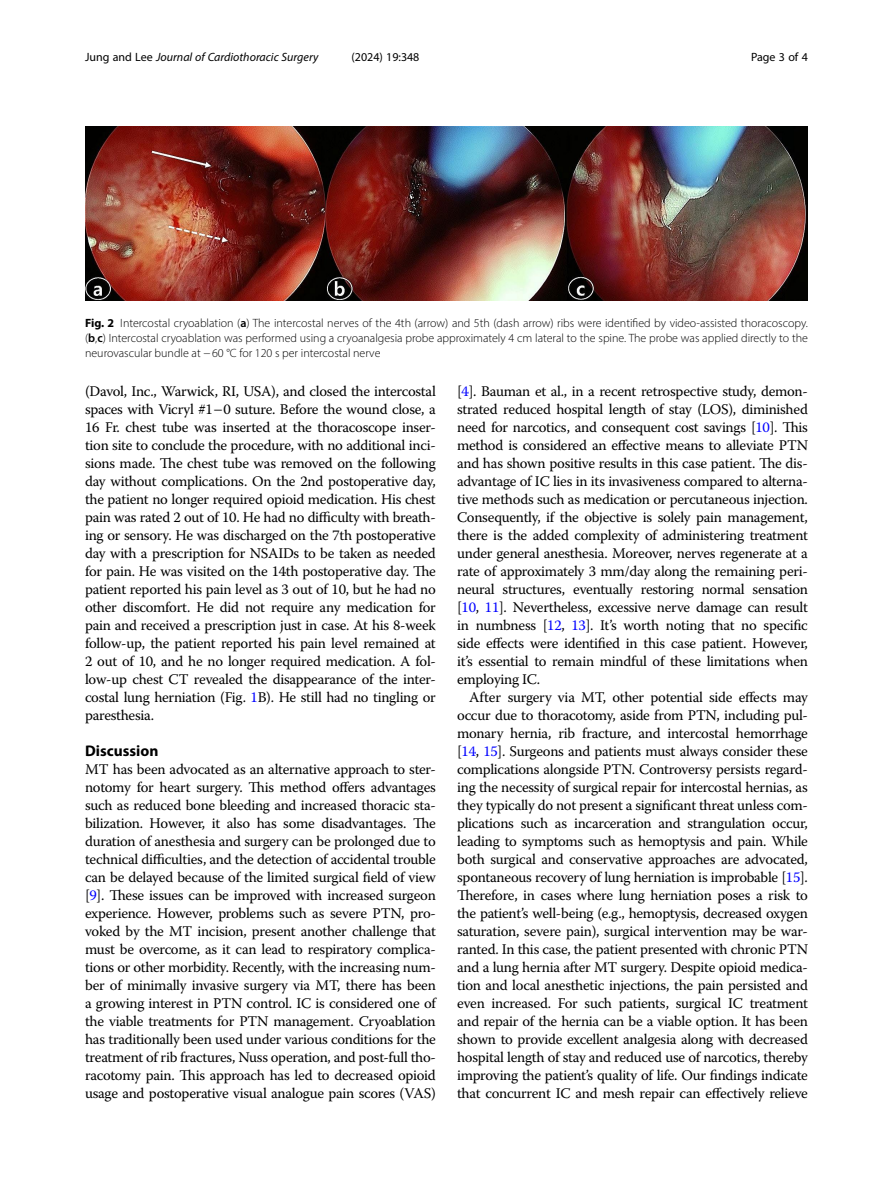
<style>
.page{position:relative;width:893px;height:1191px;background:#fff}
.page>*{position:absolute;margin:0;border:0;box-sizing:border-box;transform-origin:0 0}
.Head_1{font:700 15.45px "Myriad Pro";color:#000}
.Body_Text{font:14.7px/18px "Warnock Pro";letter-spacing:-.02em;color:#000;text-align:justify}
.Body_Text_Indent{font:14.7px/18px "Warnock Pro";letter-spacing:-.02em;color:#000;text-align:justify}
.Figure_Caption{font:300 12px/15px "Myriad Pro";color:#000;text-align:justify}
.t1{font:italic 12px "Myriad Pro";color:#000}
.t2{font:12px "Myriad Pro";color:#000}
.s1{font-style:normal}
.s2{font-weight:700}
.s3{font-weight:600}
.s4{color:#00f}
</style>
<div class="page">
<img style="left:85px;top:126px;width:723px;height:174px">
<p class="t1" style="left:85px;top:50px;width:235px"><span class="s1">Jung and Lee</span> Journal of Cardiothoracic Surgery</p>
<p class="t2" style="left:351px;top:50px;width:70px">(2024) 19:348</p>
<p class="t2" style="left:751px;top:50px;width:58px">Page 3 of 4</p>
<p class="Figure_Caption" style="left:85px;top:316px;width:724px"><span class="s2">Fig. 2</span> Intercostal cryoablation (<span class="s3">a</span>) The intercostal nerves of the 4th (arrow) and 5th (dash arrow) ribs were identified by video-assisted thoracoscopy. (<span class="s3">b</span>,<span class="s3">c</span>) Intercostal cryoablation was performed using a cryoanalgesia probe approximately 4 cm lateral to the spine. The probe was applied directly to the neurovascular bundle at −60 °C for 120 s per intercostal nerve</p>
<p class="Body_Text" style="left:85px;top:382px;width:352px">(Davol, Inc., Warwick, RI, USA), and closed the intercostal spaces with Vicryl #1−0 suture. Before the wound close, a 16 Fr. chest tube was inserted at the thoracoscope inser&shy;tion site to conclude the procedure, with no additional inci&shy;sions made. The chest tube was removed on the following day without complications. On the 2nd postoperative day, the patient no longer required opioid medication. His chest pain was rated 2 out of 10. He had no difficulty with breath&shy;ing or sensory. He was discharged on the 7th postoperative day with a prescription for NSAIDs to be taken as needed for pain. He was visited on the 14th postoperative day. The patient reported his pain level as 3 out of 10, but he had no other discomfort. He did not require any medication for pain and received a prescription just in case. At his 8-week follow-up, the patient reported his pain level remained at 2 out of 10, and he no longer required medication. A fol&shy;low-up chest CT revealed the disappearance of the inter&shy;costal lung herniation (Fig. <span class="s4">1</span>B). He still had no tingling or paresthesia.</p>
<p class="Head_1" style="left:85px;top:741px;width:75px">Discussion</p>
<p class="Body_Text" style="left:85px;top:760px;width:352px">MT has been advocated as an alternative approach to ster&shy;notomy for heart surgery. This method offers advantages such as reduced bone bleeding and increased thoracic sta&shy;bilization. However, it also has some disadvantages. The duration of anesthesia and surgery can be prolonged due to technical difficulties, and the detection of accidental trouble can be delayed because of the limited surgical field of view [<span class="s4">9</span>]. These issues can be improved with increased surgeon experience. However, problems such as severe PTN, pro&shy;voked by the MT incision, present another challenge that must be overcome, as it can lead to respiratory complica&shy;tions or other morbidity. Recently, with the increasing num&shy;ber of minimally invasive surgery via MT, there has been a growing interest in PTN control. IC is considered one of the viable treatments for PTN management. Cryoablation has traditionally been used under various conditions for the treatment of rib fractures, Nuss operation, and post-full tho&shy;racotomy pain. This approach has led to decreased opioid usage and postoperative visual analogue pain scores (VAS)</p>
<p class="Body_Text" style="left:457px;top:382px;width:352px">[<span class="s4">4</span>]. Bauman et al., in a recent retrospective study, demon&shy;strated reduced hospital length of stay (LOS), diminished need for narcotics, and consequent cost savings [<span class="s4">10</span>]. This method is considered an effective means to alleviate PTN and has shown positive results in this case patient. The dis&shy;advantage of IC lies in its invasiveness compared to alterna&shy;tive methods such as medication or percutaneous injection.<br>Consequently, if the objective is solely pain management, there is the added complexity of administering treatment under general anesthesia. Moreover, nerves regenerate at a rate of approximately 3 mm/day along the remaining peri&shy;neural structures, eventually restoring normal sensation [<span class="s4">10</span>, <span class="s4">11</span>]. Nevertheless, excessive nerve damage can result in numbness [<span class="s4">12</span>, <span class="s4">13</span>]. It’s worth noting that no specific side effects were identified in this case patient. However, it’s essential to remain mindful of these limitations when employing IC.</p>
<p class="Body_Text_Indent" style="left:457px;top:688px;width:352px;text-indent:12px">After surgery via MT, other potential side effects may occur due to thoracotomy, aside from PTN, including pul&shy;monary hernia, rib fracture, and intercostal hemorrhage [<span class="s4">14</span>, <span class="s4">15</span>]. Surgeons and patients must always consider these complications alongside PTN. Controversy persists regard&shy;ing the necessity of surgical repair for intercostal hernias, as they typically do not present a significant threat unless com&shy;plications such as incarceration and strangulation occur, leading to symptoms such as hemoptysis and pain. While both surgical and conservative approaches are advocated, spontaneous recovery of lung herniation is improbable [<span class="s4">15</span>].<br>Therefore, in cases where lung herniation poses a risk to the patient’s well-being (e.g., hemoptysis, decreased oxygen saturation, severe pain), surgical intervention may be war&shy;ranted. In this case, the patient presented with chronic PTN and a lung hernia after MT surgery. Despite opioid medica&shy;tion and local anesthetic injections, the pain persisted and even increased. For such patients, surgical IC treatment and repair of the hernia can be a viable option. It has been shown to provide excellent analgesia along with decreased hospital length of stay and reduced use of narcotics, thereby improving the patient’s quality of life. Our findings indicate that concurrent IC and mesh repair can effectively relieve</p>
</div>
